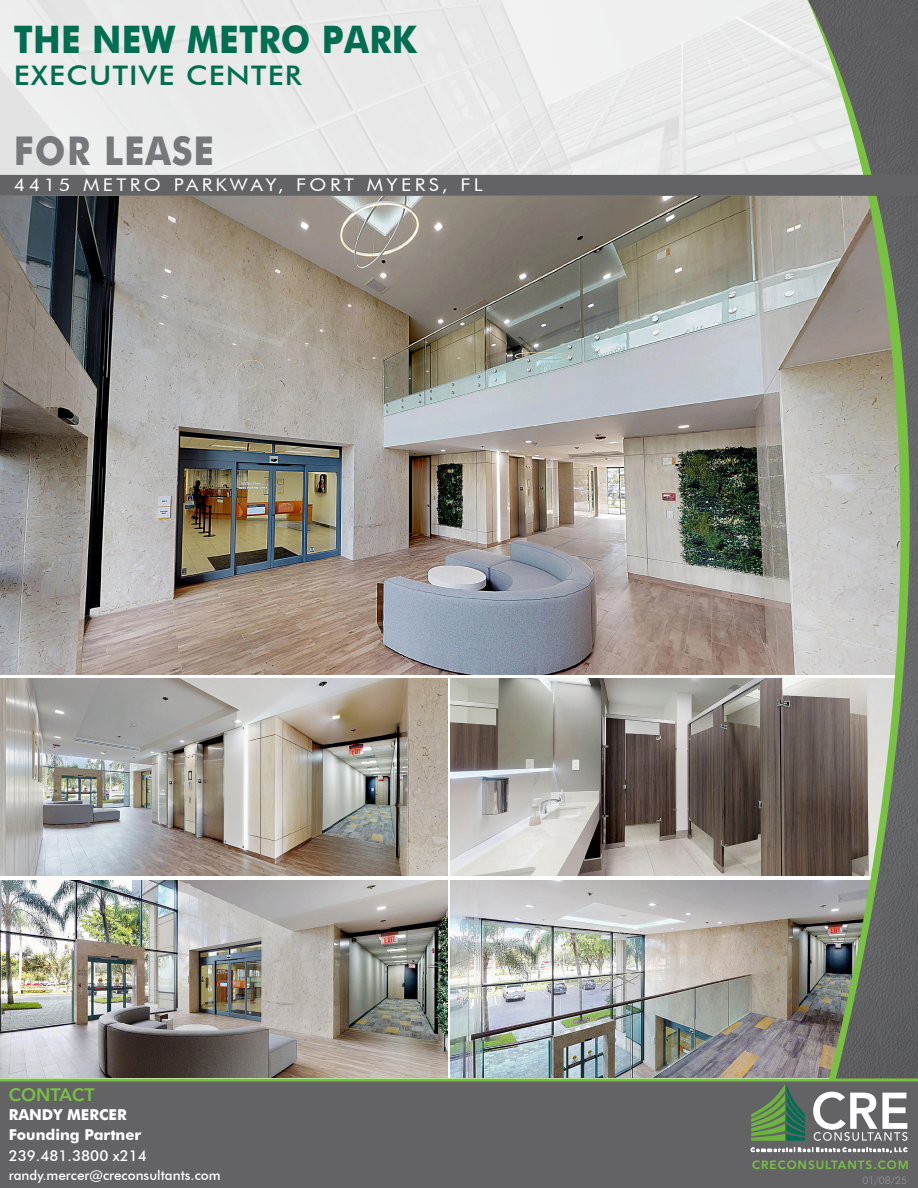
<style>
.page{position:relative;width:918px;height:1188px;background:#fff}
.page>*{position:absolute;margin:0;border:0;box-sizing:border-box;transform-origin:0 0}
.t1{font:800 51.15px "Avenir LT Std";color:#fff}
.t2{font:700 39.6px "Futura";letter-spacing:.02em;color:#76787b;scale:.91 1}
.t3{font:700 37.95px "Futura";letter-spacing:.01em;color:#006e51;scale:.91 1}
.t4{font:500 27px "Futura BT";letter-spacing:.04em;color:#006e51;scale:1.11 1}
.t5{font:800 18px "Avenir LT Std";color:#79c142}
.t6{font:17.55px "Futura BT";letter-spacing:.18em;color:#fff;scale:1.11 1}
.t7{font:500 15px "Futura BT";color:#fff}
.t8{font:700 15px "Futura BT";color:#fff}
.t9{font:700 15px "Futura";color:#fff}
.t10{font:500 13.5px "Futura BT";color:#fff}
.t11{font:800 11.85px "Avenir LT Std";letter-spacing:.08em;color:#79c142}
.t12{font:300 10.5px "Futura BT";color:#939598}
.t13{font:500 5.25px "Avenir LT Std";letter-spacing:.335em;color:#fff}
</style>
<div class="page">
<img style="left:0;top:196px;width:798px;height:478px">
<img style="left:451px;top:880px;width:347px;height:198px">
<img style="left:0;top:880px;width:447px;height:198px">
<img style="left:451px;top:678px;width:347px;height:198px">
<div style="left:0;top:0;width:798px;height:175px;background:#eaeaeb"></div>
<svg style="left:798px;top:0;width:8px;height:1078px;background:#aca8a5"></svg>
<img style="left:806px;top:0;width:112px;height:1078px">
<div style="left:0;top:1081px;width:918px;height:107px;background:#636366"></div>
<div style="left:0;top:175px;width:918px;height:21px;background:#636366"></div>
<svg style="left:0;top:1078px;width:918px;height:4px;background:#84ba5b"></svg>
<img style="left:0;top:678px;width:447px;height:198px">
<svg style="left:814px;top:1132px;width:94px;height:9px"></svg>
<svg style="left:751px;top:1084px;width:54px;height:57px"></svg>
<h3 class="t3" style="left:14px;top:12px;width:444px">THE NEW METRO PARK</h3>
<h3 class="t4" style="left:14px;top:59px;width:261px">EXECUTIVE CENTER</h3>
<h2 class="t2" style="left:14px;top:122px;width:222px">FOR LEASE</h2>
<h3 class="t6" style="left:14px;top:174px;width:424px">4415 METRO PARKWAY, FORT MYERS, FL</h3>
<h3 class="t5" style="left:9px;top:1084px;width:87px">CONTACT</h3>
<h3 class="t9" style="left:9px;top:1104px;width:119px">RANDY MERCER</h3>
<h3 class="t8" style="left:9px;top:1125px;width:134px">Founding Partner</h3>
<h3 class="t7" style="left:9px;top:1146px;width:140px">239.481.3800 x214</h3>
<h3 class="t10" style="left:9px;top:1167px;width:213px">randy.mercer@creconsultants.com</h3>
<h1 class="t1" style="left:811px;top:1081px;width:100px">CRE</h1>
<h3 class="t11" style="left:752px;top:1158px;width:158px">CRECONSULTANTS.COM</h3>
<p class="t13" style="left:751px;top:1147px;width:158px">Commercial Real Estate Consultants, LLC</p>
<h3 class="t12" style="left:863px;top:1173px;width:46px">01/08/25</h3>
</div>
